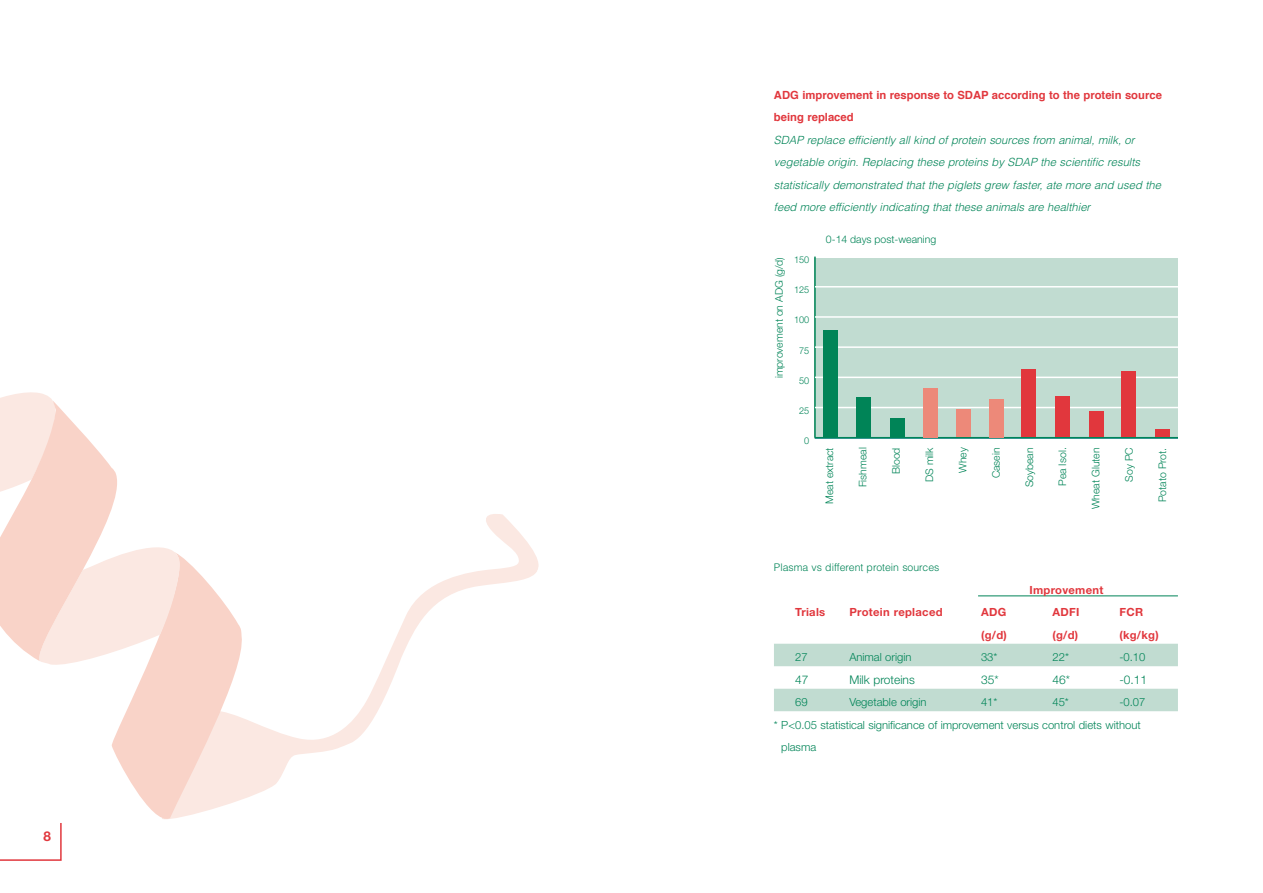
<style>
.page{position:relative;width:1263px;height:893px;background:#fff}
.page>*{position:absolute;margin:0;border:0;box-sizing:border-box;transform-origin:0 0}
.t1{font:700 13.5px "Helvetica Neue";color:#e1373d}
.t2{font:300 12px "Helvetica Neue";color:#008457}
.t3{font:italic 300 11.25px/22.5px "Helvetica";color:#008457}
.t4{font:300 11.25px "Helvetica Neue";color:#008457}
.t5{font:700 11.25px/22.5px "Helvetica";color:#e1373d}
.t6{font:700 11.25px "Helvetica Neue";letter-spacing:.03em;color:#e1373d}
.t7{font:300 10.5px "Helvetica Neue";color:#008457}
.t8{font:300 10.5px "Helvetica";color:#008457}
.t9{font:300 9.45px "Helvetica Neue";color:#008457}
</style>
<div class="page">
<svg style="left:246px;top:514px;width:293px;height:284px"></svg>
<svg style="left:0;top:392px;width:246px;height:469px"></svg>
<div style="left:814px;top:258px;width:364px;height:180px;background:#c1dcd1"></div>
<hr style="left:814px;top:257px;width:2px;height:181px;background:#008457">
<hr style="left:815px;top:437px;width:363px;height:1px;background:#008457">
<hr style="left:815px;top:407px;width:363px;height:1px;background:#fff">
<hr style="left:815px;top:377px;width:363px;height:1px;background:#fff">
<hr style="left:815px;top:346px;width:363px;height:2px;background:#fff">
<hr style="left:815px;top:316px;width:363px;height:2px;background:#fff">
<hr style="left:815px;top:286px;width:363px;height:2px;background:#fff">
<div style="left:823px;top:330px;width:14px;height:107px;background:#008457"></div>
<div style="left:856px;top:397px;width:14px;height:40px;background:#008457"></div>
<div style="left:890px;top:419px;width:14px;height:18px;background:#008457"></div>
<div style="left:924px;top:388px;width:14px;height:49px;background:#ed8979"></div>
<div style="left:956px;top:409px;width:14px;height:28px;background:#ed8979"></div>
<div style="left:989px;top:399px;width:14px;height:38px;background:#ed8979"></div>
<div style="left:1022px;top:370px;width:14px;height:67px;background:#e1373d"></div>
<div style="left:1055px;top:396px;width:15px;height:41px;background:#e1373d"></div>
<div style="left:1089px;top:411px;width:14px;height:26px;background:#e1373d"></div>
<div style="left:1122px;top:372px;width:14px;height:65px;background:#e1373d"></div>
<div style="left:1155px;top:429px;width:15px;height:8px;background:#e1373d"></div>
<hr style="left:978px;top:596px;width:200px;height:1px;background:#008457">
<div style="left:774px;top:644px;width:404px;height:22px;background:#c1dcd1"></div>
<div style="left:774px;top:689px;width:404px;height:22px;background:#c1dcd1"></div>
<p class="t1" style="left:44px;top:831px;width:9px">8</p>
<p class="t5" style="left:774px;top:84px;width:389px">ADG improvement in response to SDAP according to the protein source being replaced</p>
<p class="t3" style="left:774px;top:129px;width:391px">SDAP replace efficiently all kind of protein sources from animal, milk, or vegetable origin. Replacing these proteins by SDAP the scientific results statistically demonstrated that the piglets grew faster, ate more and used the feed more efficiently indicating that these animals are healthier</p>
<p class="t7" style="left:775px;top:378px;width:123px;rotate:-90deg">improvement on ADG (g/d)</p>
<p class="t9" style="left:794px;top:256px;width:17px">150</p>
<p class="t9" style="left:794px;top:286px;width:17px">125</p>
<p class="t9" style="left:794px;top:317px;width:17px">100</p>
<p class="t9" style="left:799px;top:347px;width:12px">75</p>
<p class="t9" style="left:799px;top:377px;width:12px">50</p>
<p class="t9" style="left:799px;top:407px;width:12px">25</p>
<p class="t9" style="left:804px;top:437px;width:7px">0</p>
<p class="t7" style="left:826px;top:235px;width:112px">0-14 days post-weaning</p>
<p class="t7" style="left:826px;top:504px;width:58px;rotate:-90deg">Meat extract</p>
<p class="t7" style="left:859px;top:487px;width:41px;rotate:-90deg">Fishmeal</p>
<p class="t7" style="left:892px;top:474px;width:28px;rotate:-90deg">Blood</p>
<p class="t7" style="left:925px;top:482px;width:36px;rotate:-90deg">DS milk</p>
<p class="t7" style="left:959px;top:473px;width:27px;rotate:-90deg">Whey</p>
<p class="t7" style="left:992px;top:478px;width:32px;rotate:-90deg">Casein</p>
<p class="t7" style="left:1025px;top:487px;width:41px;rotate:-90deg">Soybean</p>
<p class="t7" style="left:1059px;top:486px;width:40px;rotate:-90deg">Pea Isol.</p>
<p class="t7" style="left:1092px;top:509px;width:63px;rotate:-90deg">Wheat Gluten</p>
<p class="t7" style="left:1125px;top:482px;width:36px;rotate:-90deg">Soy PC</p>
<p class="t7" style="left:1159px;top:502px;width:56px;rotate:-90deg">Potato Prot.</p>
<p class="t8" style="left:774px;top:564px;width:167px">Plasma vs different protein sources</p>
<p class="t6" style="left:1029px;top:586px;width:76px">Improvement</p>
<p class="t6" style="left:795px;top:608px;width:32px">Trials</p>
<p class="t6" style="left:849px;top:608px;width:95px">Protein replaced</p>
<p class="t6" style="left:981px;top:608px;width:27px">ADG</p>
<p class="t6" style="left:1052px;top:608px;width:28px">ADFI</p>
<p class="t6" style="left:1119px;top:608px;width:25px">FCR</p>
<p class="t6" style="left:981px;top:631px;width:27px">(g/d)</p>
<p class="t6" style="left:1052px;top:631px;width:27px">(g/d)</p>
<p class="t6" style="left:1119px;top:631px;width:41px">(kg/kg)</p>
<p class="t4" style="left:795px;top:653px;width:14px">27</p>
<p class="t4" style="left:849px;top:653px;width:64px">Animal origin</p>
<p class="t4" style="left:981px;top:653px;width:18px">33*</p>
<p class="t4" style="left:1052px;top:653px;width:18px">22*</p>
<p class="t4" style="left:1119px;top:653px;width:28px">-0.10</p>
<p class="t2" style="left:795px;top:675px;width:15px">47</p>
<p class="t2" style="left:849px;top:675px;width:67px">Milk proteins</p>
<p class="t2" style="left:981px;top:675px;width:19px">35*</p>
<p class="t2" style="left:1052px;top:675px;width:19px">46*</p>
<p class="t2" style="left:1119px;top:675px;width:29px">-0.11</p>
<p class="t4" style="left:795px;top:698px;width:14px">69</p>
<p class="t4" style="left:849px;top:698px;width:79px">Vegetable origin</p>
<p class="t4" style="left:981px;top:698px;width:18px">41*</p>
<p class="t4" style="left:1052px;top:698px;width:18px">45*</p>
<p class="t4" style="left:1119px;top:698px;width:28px">-0.07</p>
<p class="t4" style="left:774px;top:721px;width:368px">* P&lt;0.05 statistical significance of improvement versus control diets without</p>
<p class="t4" style="left:781px;top:743px;width:36px">plasma</p>
</div>
